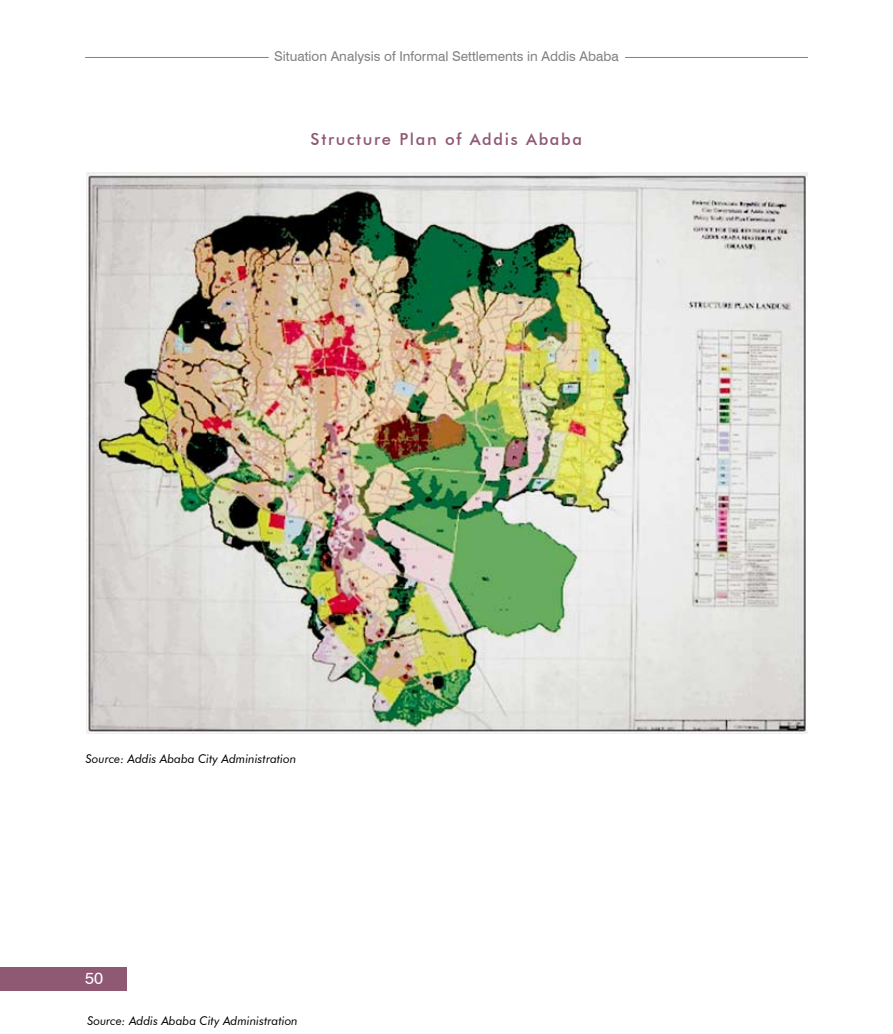
<style>
.page{position:relative;width:893px;height:1034px;background:#fff}
.page>*{position:absolute;margin:0;border:0;box-sizing:border-box;transform-origin:0 0}
.t1{font:500 16.5px "Futura BT";letter-spacing:.1em;color:#8f5873}
.t2{font:16.5px "Swiss 721 BT";color:#fff}
.t3{font:13.5px "Swiss 721 BT";color:#808284}
.t4{font:italic 12px "Futura BT";color:#000}
</style>
<div class="page">
<div style="left:0;top:966px;width:126px;height:24px;background:#8f5873"></div>
<hr style="left:85px;top:57px;width:184px;height:1px;background:#808284">
<hr style="left:625px;top:57px;width:183px;height:1px;background:#808284">
<img style="left:87px;top:172px;width:720px;height:560px">
<p class="t3" style="left:274px;top:48px;width:346px">Situation Analysis of Informal Settlements in Addis Ababa</p>
<h1 class="t1" style="left:311px;top:129px;width:273px">Structure Plan of Addis Ababa</h1>
<p class="t4" style="left:86px;top:751px;width:212px">Source: Addis Ababa City Administration</p>
<h1 class="t2" style="left:85px;top:967px;width:20px">50</h1>
<p class="t4" style="left:87px;top:1013px;width:212px">Source: Addis Ababa City Administration</p>
</div>
